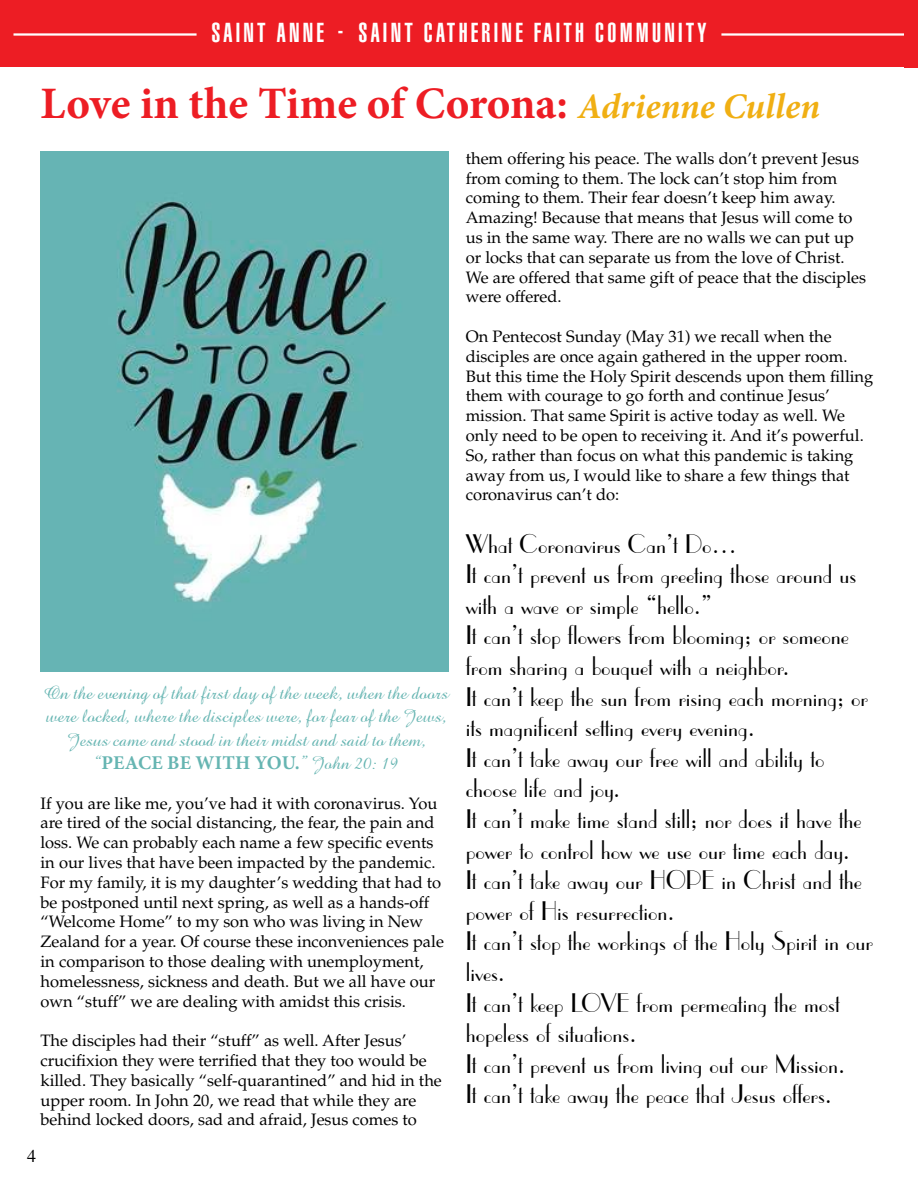
<style>
.page{position:relative;width:918px;height:1188px;background:#fff}
.page>*{position:absolute;margin:0;border:0;box-sizing:border-box;transform-origin:0 0}
.t1{font:700 45px "Minion Pro";color:#ed1d24}
.t2{font:900 extra-condensed 27px "Helvetica";letter-spacing:.12em;color:#fff}
.t3{font:25.5px/30.6px "Parisian BT";color:#000}
.t4{font:19.5px/23.4px "Amaze Normal";color:#66b5b2;text-align:center}
.t5{font:700 19.5px "Minion Pro";letter-spacing:.01em;color:#66b5b2}
.t6{font:18px "Times";color:#000}
.t7{font:16.5px/19.8px "Palatino";color:#000}
.s1{font-size:33px}
.s2{font-style:italic;font-size:36px;color:#f0af13}
.s3{font-family:"Amaze Normal";font-weight:400}
</style>
<div class="page">
<div style="left:0;top:0;width:918px;height:68px;background:#ed1d24"></div>
<hr style="left:14px;top:33px;width:183px;height:3px;background:#fff">
<hr style="left:721px;top:33px;width:183px;height:3px;background:#fff">
<img style="left:41px;top:151px;width:407px;height:521px">
<h2 class="t2" style="left:211px;top:17px;width:497px">SAINT ANNE <span class="s1">-</span> SAINT CATHERINE FAITH COMMUNITY</h2>
<h1 class="t1" style="left:40px;top:72px;width:781px">Love in the Time of Corona: <span class="s2">Adrienne Cullen</span></h1>
<p class="t4" style="left:44px;top:680px;width:406px">On the evening of that first day of the week, when the doors were locked, where the disciples were, for fear of the Jews,<br>Jesus came and stood in their midst and said to them,</p>
<p class="t5" style="left:94px;top:749px;width:306px"><span class="s3">“</span>Peace be with you.<span class="s3">” John 20: 19</span></p>
<p class="t7" style="left:40px;top:793px;width:405px">If you are like me, you’ve had it with coronavirus. You are tired of the social distancing, the fear, the pain and loss. We can probably each name a few specific events in our lives that have been impacted by the pandemic.<br>For my family, it is my daughter’s wedding that had to be postponed until next spring, as well as a hands-off “Welcome Home” to my son who was living in New Zealand for a year. Of course these inconveniences pale in comparison to those dealing with unemployment, homelessness, sickness and death. But we all have our own “stuff” we are dealing with amidst this crisis.</p>
<p class="t7" style="left:40px;top:1031px;width:403px">The disciples had their “stuff” as well. After Jesus’ crucifixion they were terrified that they too would be killed. They basically “self-quarantined” and hid in the upper room. In John 20, we read that while they are behind locked doors, sad and afraid, Jesus comes to</p>
<p class="t6" style="left:27px;top:1145px;width:10px">4</p>
<p class="t7" style="left:466px;top:149px;width:402px">them offering his peace. The walls don’t prevent Jesus from coming to them. The lock can’t stop him from coming to them. Their fear doesn’t keep him away.<br>Amazing! Because that means that Jesus will come to us in the same way. There are no walls we can put up or locks that can separate us from the love of Christ.<br>We are offered that same gift of peace that the disciples were offered.</p>
<p class="t7" style="left:466px;top:327px;width:409px">On Pentecost Sunday (May 31) we recall when the disciples are once again gathered in the upper room.<br>But this time the Holy Spirit descends upon them filling them with courage to go forth and continue Jesus’ mission. That same Spirit is active today as well. We only need to be open to receiving it. And it’s powerful.<br>So, rather than focus on what this pandemic is taking away from us, I would like to share a few things that coronavirus can’t do:</p>
<p class="t3" style="left:466px;top:528px;width:409px">What Coronavirus Can’t Do…<br>It can’t prevent us from greeting those around us with a wave or simple “hello.”<br>It can’t stop flowers from blooming; or someone from sharing a bouquet with a neighbor.<br>It can’t keep the sun from rising each morning; or its magnificent setting every evening.<br>It can’t take away our free will and ability to choose life and joy.<br>It can’t make time stand still; nor does it have the power to control how we use our time each day.<br>It can’t take away our HOPE in Christ and the power of His resurrection.<br>It can’t stop the workings of the Holy Spirit in our lives.<br>It can’t keep LOVE from permeating the most hopeless of situations.<br>It can’t prevent us from living out our Mission.<br>It can’t take away the peace that Jesus offers.</p>
</div>
